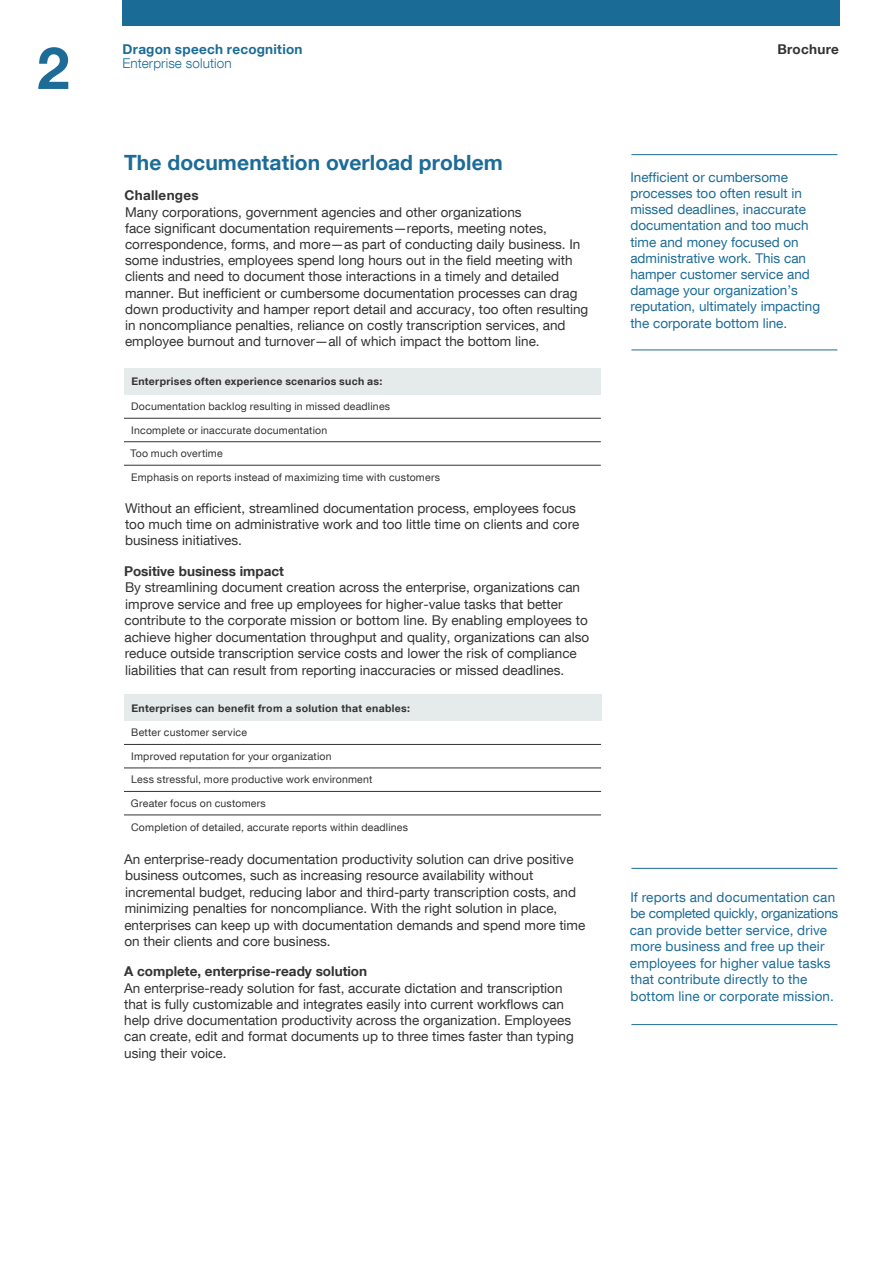
<style>
.page{position:relative;width:893px;height:1263px;background:#fff}
.page>*{position:absolute;margin:0;border:0;box-sizing:border-box;transform-origin:0 0}
.t1{font:700 58.5px "Helvetica Neue";color:#1d6c97}
.t2{font:700 21px "Helvetica Neue LT Com";letter-spacing:.005em;color:#1d6c97}
.t3{font:13.5px/16.2px "Helvetica Neue LT Com";color:#343333}
.t4{font:13.5px/16.2px "Helvetica Neue LT Com";color:#1d6c97}
.t5{font:700 13.5px "Helvetica Neue LT Com";color:#343333}
.t6{font:700 13.5px "Helvetica Neue LT Com";letter-spacing:.02em;color:#1a6c97}
.t7{font:300 13.5px "Helvetica Neue LT Com";letter-spacing:.01em;color:#1a6c97}
.t8{font:700 13.5px "Helvetica Neue LT Com";letter-spacing:.02em;color:#343333}
.t9{font:700 13.5px "Helvetica Neue LT Com";letter-spacing:.02em;color:#333}
.t10{font:10.5px "Helvetica Neue LT Com";letter-spacing:.02em;color:#343333}
.t11{font:700 10.5px "Helvetica Neue LT Com";letter-spacing:.03em;color:#343333}
</style>
<div class="page">
<div style="left:122px;top:0;width:717px;height:25px;background:#1a6c97"></div>
<div style="left:124px;top:368px;width:477px;height:27px;background:#e4ebea"></div>
<hr style="left:124px;top:418px;width:477px;height:1px;background:#343333">
<hr style="left:124px;top:441px;width:477px;height:1px;background:#343333">
<hr style="left:124px;top:465px;width:477px;height:1px;background:#343333">
<div style="left:124px;top:694px;width:477px;height:27px;background:#e4ebea"></div>
<hr style="left:124px;top:744px;width:477px;height:1px;background:#343333">
<hr style="left:124px;top:768px;width:477px;height:1px;background:#343333">
<hr style="left:124px;top:791px;width:477px;height:1px;background:#343333">
<hr style="left:124px;top:815px;width:477px;height:1px;background:#343333">
<hr style="left:631px;top:154px;width:206px;height:1px;background:#1d6c97">
<hr style="left:631px;top:350px;width:206px;height:1px;background:#1d6c97">
<hr style="left:631px;top:868px;width:206px;height:1px;background:#1d6c97">
<hr style="left:631px;top:1024px;width:206px;height:1px;background:#1d6c97">
<h1 class="t1" style="left:37px;top:32px;width:34px">2</h1>
<p class="t6" style="left:122px;top:41px;width:182px">Dragon speech recognition</p>
<p class="t9" style="left:777px;top:41px;width:63px">Brochure</p>
<p class="t7" style="left:122px;top:55px;width:111px">Enterprise solution</p>
<h2 class="t2" style="left:124px;top:149px;width:380px">The documentation overload problem</h2>
<p class="t8" style="left:125px;top:187px;width:75px">Challenges</p>
<p class="t3" style="left:125px;top:203px;width:465px">Many corporations, government agencies and other organizations<br>face significant documentation requirements—reports, meeting notes, correspondence, forms, and more—as part of conducting daily business. In some industries, employees spend long hours out in the field meeting with clients and need to document those interactions in a timely and detailed manner. But inefficient or cumbersome documentation processes can drag down productivity and hamper report detail and accuracy, too often resulting in noncompliance penalties, reliance on costly transcription services, and employee burnout and turnover—all of which impact the bottom line.</p>
<p class="t11" style="left:131px;top:375px;width:252px">Enterprises often experience scenarios such as:</p>
<p class="t10" style="left:131px;top:400px;width:260px">Documentation backlog resulting in missed deadlines</p>
<p class="t10" style="left:131px;top:423px;width:198px">Incomplete or inaccurate documentation</p>
<p class="t10" style="left:130px;top:447px;width:94px">Too much overtime</p>
<p class="t10" style="left:131px;top:470px;width:310px">Emphasis on reports instead of maximizing time with customers</p>
<p class="t3" style="left:125px;top:499px;width:456px">Without an efficient, streamlined documentation process, employees focus too much time on administrative work and too little time on clients and core business initiatives.</p>
<p class="t5" style="left:124px;top:562px;width:161px">Positive business impact</p>
<p class="t3" style="left:124px;top:579px;width:466px">By streamlining document creation across the enterprise, organizations can improve service and free up employees for higher-value tasks that better contribute to the corporate mission or bottom line. By enabling employees to achieve higher documentation throughput and quality, organizations can also reduce outside transcription service costs and lower the risk of compliance liabilities that can result from reporting inaccuracies or missed deadlines.</p>
<p class="t11" style="left:131px;top:702px;width:280px">Enterprises can benefit from a solution that enables:</p>
<p class="t10" style="left:131px;top:726px;width:117px">Better customer service</p>
<p class="t10" style="left:131px;top:750px;width:202px">Improved reputation for your organization</p>
<p class="t10" style="left:131px;top:773px;width:243px">Less stressful, more productive work environment</p>
<p class="t10" style="left:131px;top:797px;width:136px">Greater focus on customers</p>
<p class="t10" style="left:131px;top:821px;width:278px">Completion of detailed, accurate reports within deadlines</p>
<p class="t3" style="left:124px;top:850px;width:463px">An enterprise-ready documentation productivity solution can drive positive business outcomes, such as increasing resource availability without incremental budget, reducing labor and third-party transcription costs, and minimizing penalties for noncompliance. With the right solution in place, enterprises can keep up with documentation demands and spend more time on their clients and core business.</p>
<p class="t5" style="left:124px;top:963px;width:244px">A complete, enterprise-ready solution</p>
<p class="t3" style="left:124px;top:979px;width:451px">An enterprise-ready solution for fast, accurate dictation and transcription that is fully customizable and integrates easily into current workflows can help drive documentation productivity across the organization. Employees can create, edit and format documents up to three times faster than typing using their voice.</p>
<p class="t4" style="left:630px;top:168px;width:191px">Inefficient or cumbersome processes too often result in missed deadlines, inaccurate documentation and too much time and money focused on administrative work. This can hamper customer service and damage your organization’s reputation, ultimately impacting the corporate bottom line.</p>
<p class="t4" style="left:630px;top:888px;width:210px">If reports and documentation can be completed quickly, organizations can provide better service, drive more business and free up their employees for higher value tasks that contribute directly to the bottom line or corporate mission.</p>
</div>
